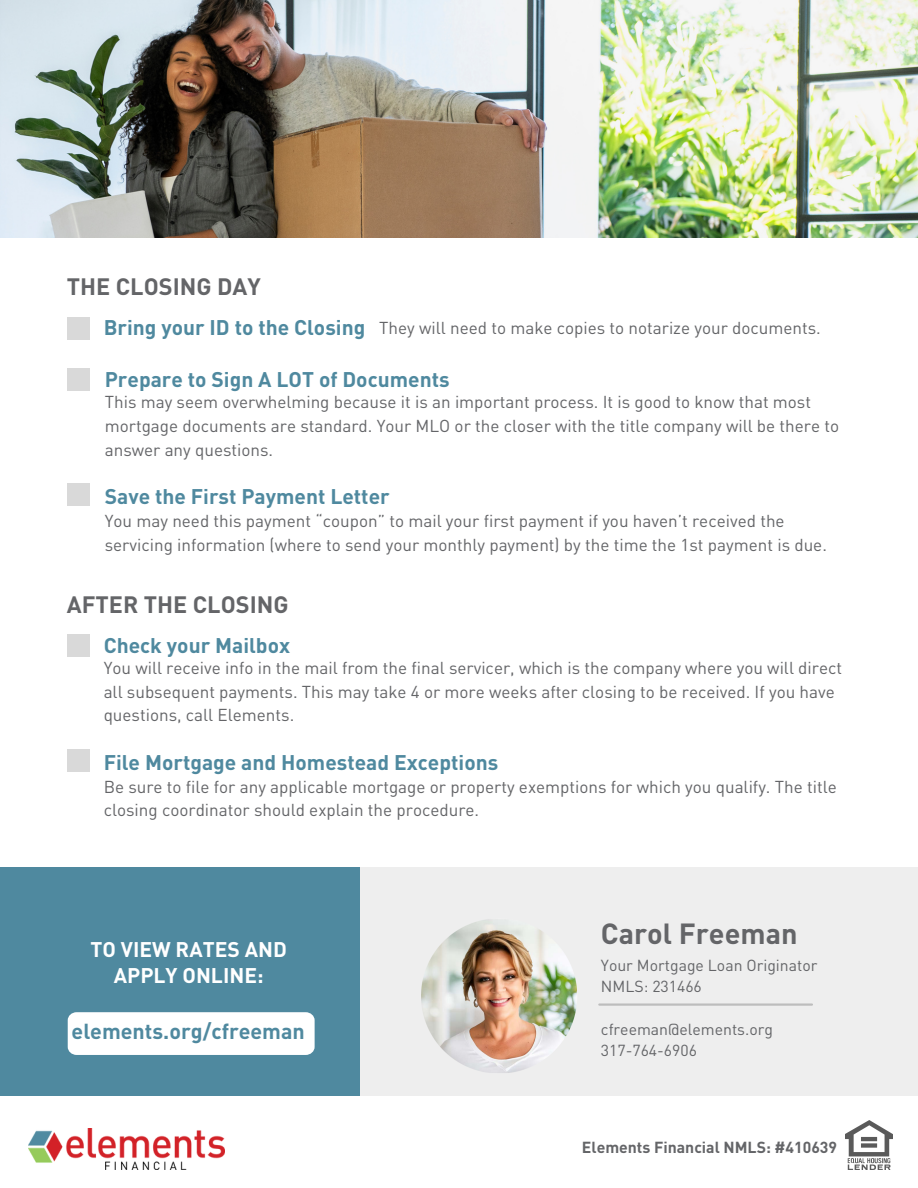
<style>
.page{position:relative;width:918px;height:1188px;background:#fff}
.page>*{position:absolute;margin:0;border:0;box-sizing:border-box;transform-origin:0 0}
.t1{font:700 28.8px "DINOT";color:#646568}
.t2{font:700 23.4px "DINOT";color:#646568}
.t3{font:700 21.45px "DINOT";color:#4f899f}
.t4{font:700 21px "DINOT";color:#4f899f}
.t5{font:700 21px/26.2px "DINOT";color:#fff;text-align:center}
.t6{font:17.1px/23.9px "DINOT";color:#646568}
.t7{font:15.75px/21.3px "DINOT";color:#646568}
.t8{font:700 15.75px "DINOT";color:#646568}
</style>
<div class="page">
<div style="left:67px;top:317px;width:22px;height:22px;background:#d9d9d9"></div>
<div style="left:67px;top:369px;width:22px;height:22px;background:#d9d9d9"></div>
<img style="left:846px;top:1121px;width:47px;height:48px">
<img style="left:28px;top:1129px;width:196px;height:40px">
<div style="left:67px;top:483px;width:22px;height:23px;background:#d9d9d9"></div>
<div style="left:67px;top:634px;width:22px;height:23px;background:#d9d9d9"></div>
<div style="left:67px;top:749px;width:22px;height:23px;background:#d9d9d9"></div>
<img style="left:0;top:0;width:918px;height:237px">
<div style="left:0;top:868px;width:360px;height:228px;background:#4f899f"></div>
<div style="left:360px;top:868px;width:558px;height:228px;background:#eee"></div>
<div style="left:68px;top:1012px;width:247px;height:43px;background:#fff;border-radius:8px"></div>
<hr style="left:599px;top:1003px;width:213px;height:3px;background:#000">
<img style="left:421px;top:919px;width:156px;height:154px">
<p class="t2" style="left:67px;top:271px;width:196px">THE CLOSING DAY</p>
<p class="t4" style="left:104px;top:313px;width:263px">Bring your ID to the Closing</p>
<p class="t6" style="left:379px;top:316px;width:443px">They will need to make copies to notarize your documents.</p>
<p class="t4" style="left:105px;top:365px;width:346px">Prepare to Sign A LOT of Documents</p>
<p class="t6" style="left:105px;top:389px;width:736px">This may seem overwhelming because it is an important process. It is good to know that most mortgage documents are standard. Your MLO or the closer with the title company will be there to answer any questions.</p>
<p class="t4" style="left:105px;top:482px;width:286px">Save the First Payment Letter</p>
<p class="t6" style="left:105px;top:508px;width:724px">You may need this payment “coupon” to mail your first payment if you haven’t received the servicing information (where to send your monthly payment) by the time the 1st payment is due.</p>
<p class="t2" style="left:67px;top:588px;width:223px">AFTER THE CLOSING</p>
<p class="t4" style="left:104px;top:631px;width:188px">Check your Mailbox</p>
<p class="t6" style="left:104px;top:655px;width:740px">You will receive info in the mail from the final servicer, which is the company where you will direct all subsequent payments. This may take 4 or more weeks after closing to be received. If you have questions, call Elements.</p>
<p class="t4" style="left:104px;top:748px;width:396px">File Mortgage and Homestead Exceptions</p>
<p class="t6" style="left:104px;top:774px;width:735px">Be sure to file for any applicable mortgage or property exemptions for which you qualify. The title closing coordinator should explain the procedure.</p>
<p class="t5" style="left:90px;top:935px;width:198px">TO VIEW RATES AND<br>APPLY ONLINE:</p>
<p class="t3" style="left:72px;top:1016px;width:235px">elements.org/cfreeman</p>
<h1 class="t1" style="left:601px;top:914px;width:198px">Carol Freeman</h1>
<p class="t7" style="left:601px;top:954px;width:218px">Your Mortgage Loan Originator<br>NMLS: 231466</p>
<p class="t7" style="left:601px;top:1018px;width:174px">cfreeman@elements.org<br>317-764-6906</p>
<p class="t8" style="left:582px;top:1136px;width:257px">Elements Financial NMLS: #410639</p>
</div>
